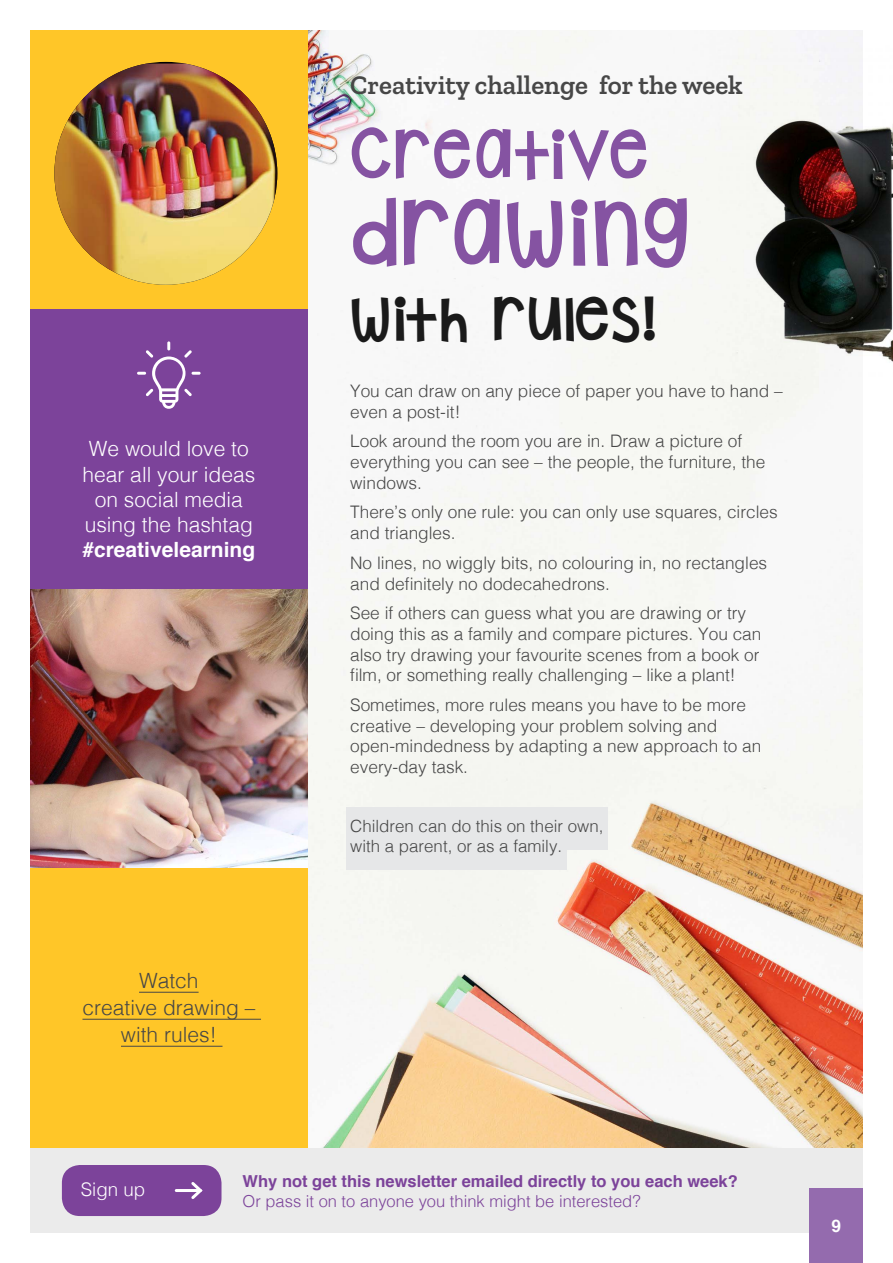
<style>
.page{position:relative;width:893px;height:1263px;background:#fff}
.page>*{position:absolute;margin:0;border:0;box-sizing:border-box;transform-origin:0 0}
.headers{font:72px "KG Shakeit Off Chunky";color:#8553a2}
.headers-2{font:54px "KG Shakeit Off Chunky";color:#8553a2}
.headers-3{font:48px "KG Shakeit Off Chunky";color:#1a1a1a}
.headers-4{font:600 27px "Zilla Slab";color:#474747}
.Normal_text{font:300 21px/25.2px "Helvetica";color:#fff;text-align:center}
.Normal_text-2{font:300 21px/27px "Helvetica";color:#474747;text-align:center}
.Normal_text-3{font:300 18.75px "Helvetica";color:#fff}
.Normal_text-4{font:300 17.25px/20.7px "Helvetica";color:#474747}
.Normal_text-5{font:700 17.25px "Helvetica";color:#fff}
.Shadow_box_text{font:300 16.8px "Helvetica";color:#474747}
.Normal_text-6{font:700 16.5px/19.8px "Helvetica";color:#7c439a}
.s1{font-weight:700}
.s2{font-weight:300}
</style>
<div class="page">
<img style="left:308px;top:30px;width:555px;height:1118px">
<img style="left:718px;top:45px;width:175px;height:338px">
<div style="left:30px;top:1148px;width:833px;height:85px;background:#ebebeb"></div>
<div style="left:346px;top:807px;width:262px;height:43px;background:#e6e7e8"></div>
<div style="left:346px;top:827px;width:220px;height:43px;background:#e6e7e8"></div>
<div style="left:810px;top:1189px;width:53px;height:74px;background:#946bae"></div>
<div style="left:62px;top:1165px;width:159px;height:51px;background:#7c439a;border-radius:18px"></div>
<hr style="left:176px;top:1189px;width:24px;height:3px;background:#fff">
<svg style="left:191px;top:1182px;width:12px;height:17px"></svg>
<div style="left:30px;top:30px;width:278px;height:279px;background:#ffc628"></div>
<img style="left:54px;top:64px;width:223px;height:221px">
<div style="left:30px;top:309px;width:278px;height:280px;background:#7c439a"></div>
<svg style="left:137px;top:341px;width:64px;height:68px"></svg>
<img style="left:30px;top:589px;width:278px;height:279px">
<div style="left:30px;top:868px;width:278px;height:280px;background:#ffc628"></div>
<hr style="left:139px;top:992px;width:60px;height:1px;background:#474747">
<hr style="left:82px;top:1019px;width:179px;height:1px;background:#474747">
<hr style="left:121px;top:1046px;width:101px;height:1px;background:#474747">
<p class="Normal_text" style="left:82px;top:435px;width:174px">We would love to hear all your ideas on social media using the hashtag <span class="s1">#creativelearning</span></p>
<p class="Normal_text-2" style="left:139px;top:965px;width:61px">Watch</p>
<p class="Normal_text-2" style="left:82px;top:992px;width:174px">creative drawing – with rules!</p>
<p class="headers-4" style="left:350px;top:70px;width:394px">Creativity challenge for the week</p>
<p class="headers-2" style="left:350px;top:110px;width:301px">CREATIVE</p>
<p class="headers" style="left:350px;top:173px;width:341px">DRAWING</p>
<p class="headers-3" style="left:350px;top:279px;width:308px">WITH RULES!</p>
<p class="Normal_text-4" style="left:350px;top:379px;width:434px">You can draw on any piece of paper you have to hand – even a post-it!</p>
<p class="Normal_text-4" style="left:350px;top:430px;width:417px">Look around the room you are in. Draw a picture of everything you can see – the people, the furniture, the windows.</p>
<p class="Normal_text-4" style="left:350px;top:501px;width:429px">There’s only one rule: you can only use squares, circles and triangles.</p>
<p class="Normal_text-4" style="left:350px;top:551px;width:419px">No lines, no wiggly bits, no colouring in, no rectangles and definitely no dodecahedrons.</p>
<p class="Normal_text-4" style="left:350px;top:602px;width:413px">See if others can guess what you are drawing or try doing this as a family and compare pictures. You can also try drawing your favourite scenes from a book or film, or something really challenging – like a plant!</p>
<p class="Normal_text-4" style="left:350px;top:693px;width:413px">Sometimes, more rules means you have to be more creative – developing your problem solving and open-mindedness by adapting a new approach to an every-day task.</p>
<p class="Shadow_box_text" style="left:350px;top:812px;width:255px">Children can do this on their own,</p>
<p class="Shadow_box_text" style="left:350px;top:832px;width:213px">with a parent, or as a family.</p>
<p class="Normal_text-3" style="left:81px;top:1173px;width:66px">Sign up</p>
<p class="Normal_text-6" style="left:243px;top:1171px;width:497px">Why not get this newsletter emailed directly to you each week?<br><span class="s2">Or pass it on to anyone you think might be interested?</span></p>
<p class="Normal_text-5" style="left:832px;top:1212px;width:11px">9</p>
</div>
